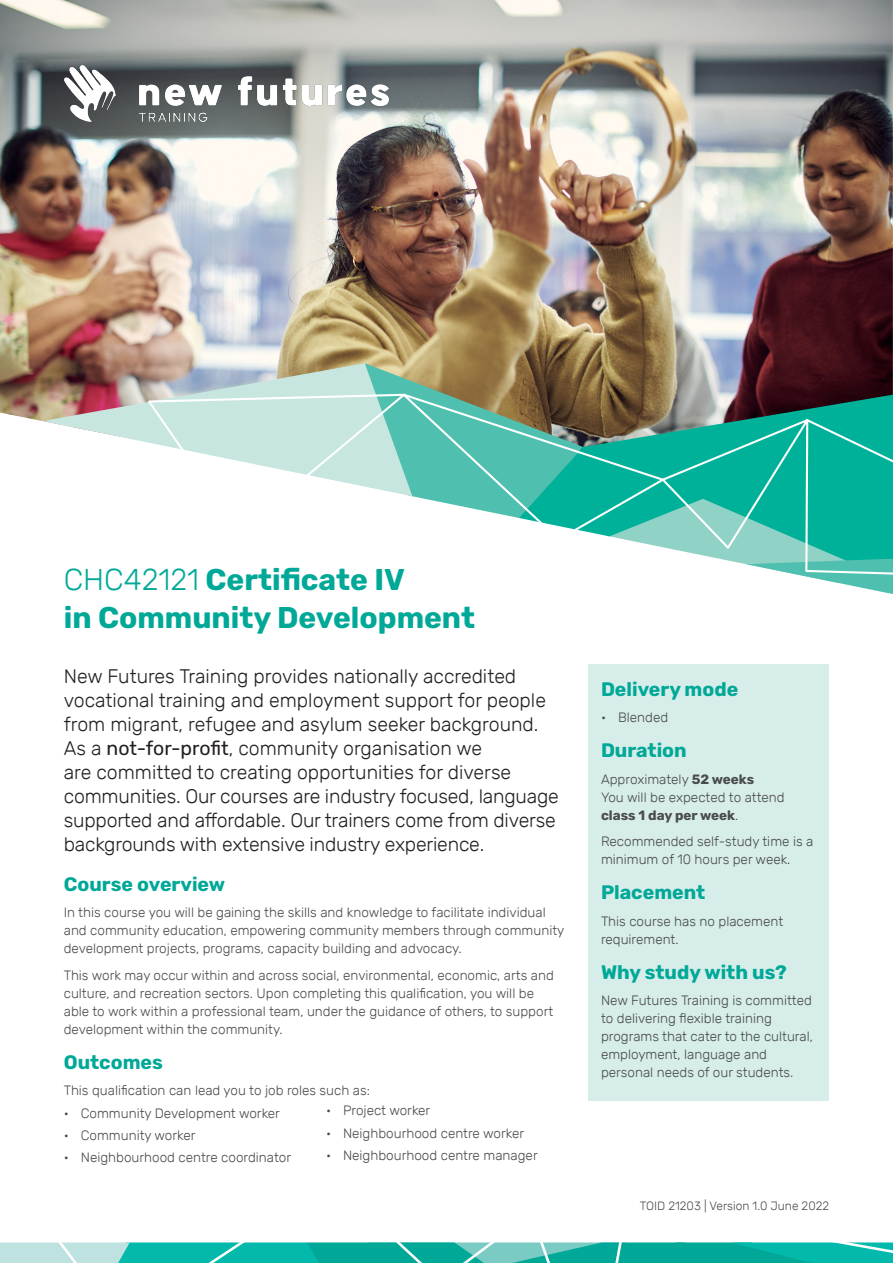
<style>
.page{position:relative;width:893px;height:1263px;background:#fff}
.page>*{position:absolute;margin:0;border:0;box-sizing:border-box;transform-origin:0 0}
.t1{font:700 30px/37.5px "Rubik";color:#00a897}
.intro{font:300 19.5px/24px "Rubik";letter-spacing:-.005em;color:#231f20}
.sub_he4ading{font:700 19.5px "Rubik";color:#00a897}
.body{font:300 13.5px/18px "Rubik";color:#4a4b4b}
.t2{font:300 12px "Rubik";color:#4a4b4b}
.s1{font-weight:300}
.s2{font-weight:400}
.s3{font-weight:700}
</style>
<div class="page">
<svg style="left:0;top:1242px;width:893px;height:21px;background:#32bcb0"></svg>
<img style="left:0;top:0;width:893px;height:422px">
<img style="left:49px;top:51px;width:355px;height:85px">
<img style="left:47px;top:363px;width:318px;height:79px">
<svg style="left:365px;top:363px;width:528px;height:231px"></svg>
<svg style="left:146px;top:390px;width:747px;height:193px"></svg>
<div style="left:588px;top:665px;width:241px;height:436px;background:#d6edea"></div>
<p class="t1" style="left:64px;top:562px;width:413px"><span class="s1">CHC42121</span> Certificate IV<br>in Community Development</p>
<p class="intro" style="left:64px;top:665px;width:497px">New Futures Training provides nationally accredited vocational training and employment support for people from migrant, refugee and asylum seeker background.<br>As a <span class="s2">not-for-profit</span>, community organisation we<br>are committed to creating opportunities for diverse communities. Our courses are industry focused, language supported and affordable. Our trainers come from diverse backgrounds with extensive industry experience.</p>
<p class="sub_he4ading" style="left:64px;top:872px;width:163px">Course overview</p>
<p class="body" style="left:64px;top:904px;width:502px">In this course you will be gaining the skills and knowledge to facilitate individual and community education, empowering community members through community development projects, programs, capacity building and advocacy.</p>
<p class="body" style="left:64px;top:966px;width:492px">This work may occur within and across social, environmental, economic, arts and culture, and recreation sectors. Upon completing this qualification, you will be able to work within a professional team, under the guidance of others, to support development within the community.</p>
<p class="sub_he4ading" style="left:64px;top:1051px;width:101px">Outcomes</p>
<p class="body" style="left:64px;top:1082px;width:308px">This qualification can lead you to job roles such as:</p>
<p class="body" style="left:64px;top:1104px;width:218px">• Community Development worker</p>
<p class="body" style="left:64px;top:1126px;width:133px">• Community worker</p>
<p class="body" style="left:64px;top:1149px;width:229px">• Neighbourhood centre coordinator</p>
<p class="body" style="left:326px;top:1102px;width:106px">• Project worker</p>
<p class="body" style="left:326px;top:1124px;width:200px">• Neighbourhood centre worker</p>
<p class="body" style="left:326px;top:1146px;width:213px">• Neighbourhood centre manager</p>
<p class="sub_he4ading" style="left:601px;top:677px;width:139px">Delivery mode</p>
<p class="body" style="left:601px;top:709px;width:69px">• Blended</p>
<p class="sub_he4ading" style="left:601px;top:739px;width:87px">Duration</p>
<p class="body" style="left:601px;top:770px;width:185px">Approximately <span class="s3">52 weeks<br></span>You will be expected to attend <span class="s3">class 1 day per week</span>.</p>
<p class="body" style="left:601px;top:833px;width:214px">Recommended self-study time is a minimum of 10 hours per week.</p>
<p class="sub_he4ading" style="left:601px;top:881px;width:106px">Placement</p>
<p class="body" style="left:601px;top:912px;width:184px">This course has no placement requirement.</p>
<p class="sub_he4ading" style="left:601px;top:960px;width:187px">Why study with us?</p>
<p class="body" style="left:601px;top:992px;width:213px">New Futures Training is committed to delivering flexible training programs that cater to the cultural, employment, language and personal needs of our students.</p>
<p class="t2" style="left:640px;top:1199px;width:191px">TOID 21203 | Version 1.0 June 2022</p>
</div>
